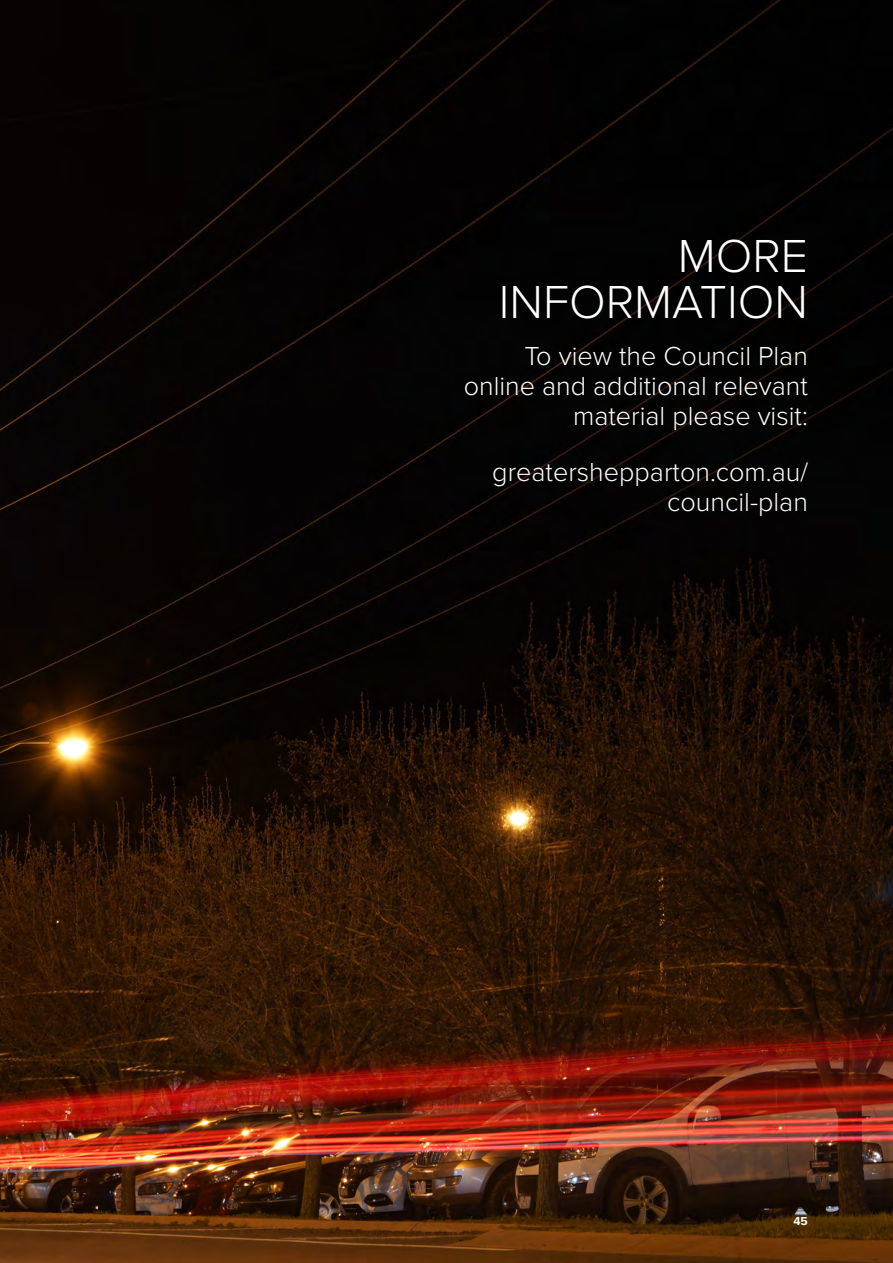
<style>
.page{position:relative;width:893px;height:1263px;background:#fff}
.page>*{position:absolute;margin:0;border:0;box-sizing:border-box;transform-origin:0 0}
.t1{font:300 48px/46.5px "Proxima Nova";color:#fff;text-align:right}
.Body_-_Feature{font:300 27px/30px "Proxima Nova";color:#fff;text-align:right}
.Body{font:700 12px "Proxima Nova";color:#fff}
</style>
<div class="page">
<img style="left:0;top:0;width:893px;height:1263px">
<h1 class="t1" style="left:499px;top:230px;width:311px">MORE<br>INFORMATION</h1>
<p class="Body_-_Feature" style="left:464px;top:340px;width:346px">To view the Council Plan online and additional relevant material please visit:</p>
<p class="Body_-_Feature" style="left:492px;top:455px;width:317px">greatershepparton.com.au/ council-plan</p>
<p class="Body" style="left:793px;top:1212px;width:16px">45</p>
</div>
